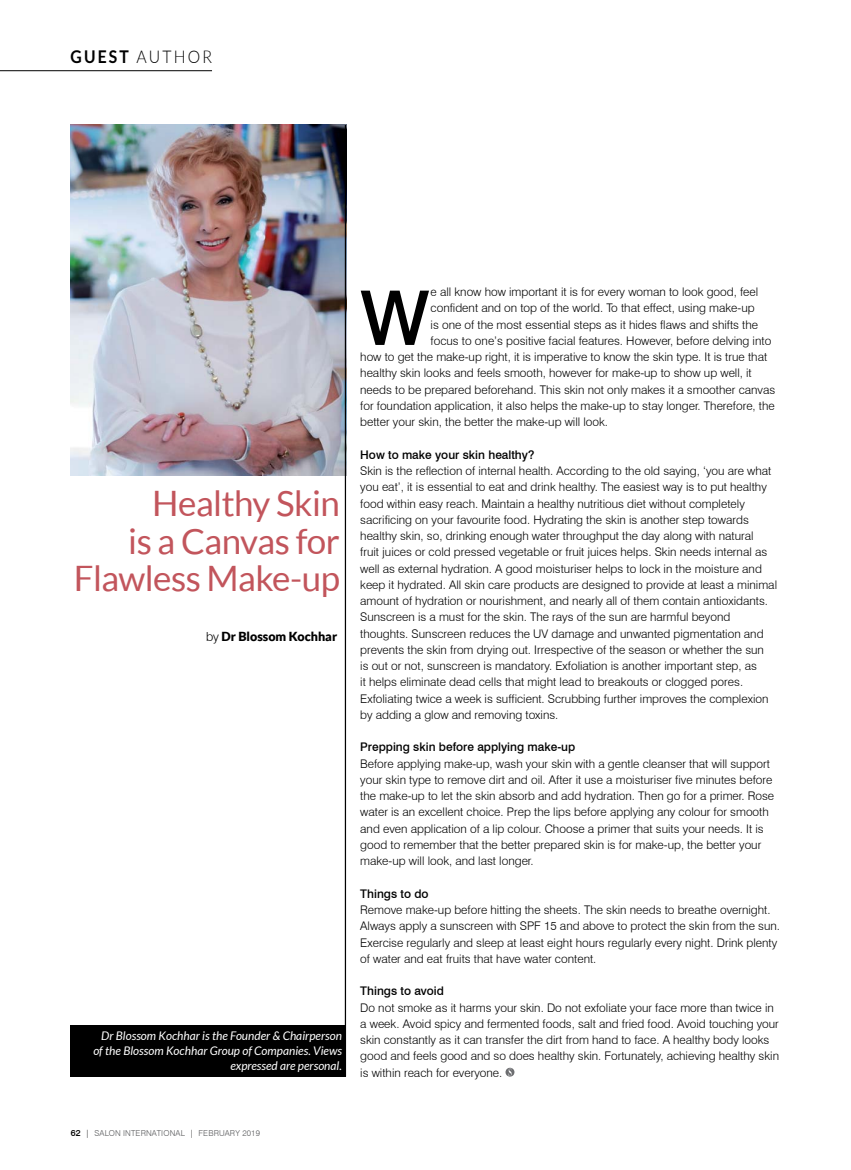
<style>
.page{position:relative;width:851px;height:1170px;background:#fff}
.page>*{position:absolute;margin:0;border:0;box-sizing:border-box;transform-origin:0 0}
.t1{font:500 75.5px "Swiss 721 BT";color:#000}
.t2{font:35px/37.5px "Lato";letter-spacing:-.015em;color:#c2555c;text-align:right}
.t3{font:300 17.5px "Lato";letter-spacing:.14em;color:#000;scale:.9 1}
.t4{font:900 12.5px "Lato";color:#000}
.t5{font:300 11.88px/16.2px "Swiss 721 BT";color:#000}
.t6{font:italic 11.88px/15px "Lato";color:#fff;text-align:right}
.t7{font:500 11.88px "Swiss 721 BT";color:#000}
.t8{font:300 8.12px "Swiss 721 BT";letter-spacing:.02em;color:#58595b}
.s1{font-weight:700}
.s2{font-family:"Swiss 721 BT";font-weight:300}
.s3{font-weight:500;font-size:8.75px;color:#000}
.s4{color:#000}
</style>
<div class="page">
<hr style="left:0;top:70px;width:212px;height:1px;background:#000">
<svg style="left:505px;top:1067px;width:9px;height:9px"></svg>
<img style="left:71px;top:125px;width:274px;height:350px">
<div style="left:71px;top:1025px;width:275px;height:51px;background:#000"></div>
<hr style="left:345px;top:125px;width:1px;height:951px;background:#000">
<h3 class="t3" style="left:70px;top:45px;width:159px"><span class="s1">GUEST</span> AUTHOR</h3>
<h2 class="t2" style="left:74px;top:484px;width:268px">Healthy Skin<br>is a Canvas for<br>Flawless Make-up</h2>
<p class="t4" style="left:206px;top:628px;width:133px"><span class="s2">by</span> Dr Blossom Kochhar</p>
<p class="t6" style="left:93px;top:1028px;width:250px">Dr Blossom Kochhar is the Founder &amp; Chairperson of the Blossom Kochhar Group of Companies. Views expressed are personal.</p>
<h1 class="t1" style="left:360px;top:272px;width:71px">W</h1>
<p class="t5" style="left:430px;top:284px;width:329px">e all know how important it is for every woman to look good, feel</p>
<p class="t5" style="left:430px;top:300px;width:325px">confident and on top of the world. To that effect, using make-up</p>
<p class="t5" style="left:430px;top:316px;width:329px">is one of the most essential steps as it hides flaws and shifts the</p>
<p class="t5" style="left:430px;top:332px;width:342px">focus to one’s positive facial features. However, before delving into</p>
<p class="t5" style="left:360px;top:349px;width:408px">how to get the make-up right, it is imperative to know the skin type. It is true that</p>
<p class="t5" style="left:360px;top:365px;width:393px">healthy skin looks and feels smooth, however for make-up to show up well, it</p>
<p class="t5" style="left:360px;top:381px;width:416px">needs to be prepared beforehand. This skin not only makes it a smoother canvas</p>
<p class="t5" style="left:360px;top:397px;width:416px">for foundation application, it also helps the make-up to stay longer. Therefore, the</p>
<p class="t5" style="left:360px;top:414px;width:249px">better your skin, the better the make-up will look.</p>
<p class="t7" style="left:360px;top:447px;width:176px">How to make your skin healthy?</p>
<p class="t5" style="left:360px;top:462px;width:418px">Skin is the reflection of internal health. According to the old saying, ‘you are what you eat’, it is essential to eat and drink healthy. The easiest way is to put healthy food within easy reach. Maintain a healthy nutritious diet without completely sacrificing on your favourite food. Hydrating the skin is another step towards healthy skin, so, drinking enough water throughput the day along with natural<br>fruit juices or cold pressed vegetable or fruit juices helps. Skin needs internal as well as external hydration. A good moisturiser helps to lock in the moisture and keep it hydrated. All skin care products are designed to provide at least a minimal amount of hydration or nourishment, and nearly all of them contain antioxidants.<br>Sunscreen is a must for the skin. The rays of the sun are harmful beyond thoughts. Sunscreen reduces the UV damage and unwanted pigmentation and prevents the skin from drying out. Irrespective of the season or whether the sun<br>is out or not, sunscreen is mandatory. Exfoliation is another important step, as<br>it helps eliminate dead cells that might lead to breakouts or clogged pores.<br>Exfoliating twice a week is sufficient. Scrubbing further improves the complexion by adding a glow and removing toxins.</p>
<p class="t7" style="left:360px;top:740px;width:216px">Prepping skin before applying make-up</p>
<p class="t5" style="left:360px;top:755px;width:415px">Before applying make-up, wash your skin with a gentle cleanser that will support your skin type to remove dirt and oil. After it use a moisturiser five minutes before the make-up to let the skin absorb and add hydration. Then go for a primer. Rose water is an excellent choice. Prep the lips before applying any colour for smooth and even application of a lip colour. Choose a primer that suits your needs. It is good to remember that the better prepared skin is for make-up, the better your make-up will look, and last longer.</p>
<p class="t7" style="left:360px;top:886px;width:70px">Things to do</p>
<p class="t5" style="left:360px;top:901px;width:421px">Remove make-up before hitting the sheets. The skin needs to breathe overnight.<br>Always apply a sunscreen with SPF 15 and above to protect the skin from the sun.<br>Exercise regularly and sleep at least eight hours regularly every night. Drink plenty of water and eat fruits that have water content.</p>
<p class="t7" style="left:360px;top:983px;width:85px">Things to avoid</p>
<p class="t5" style="left:360px;top:999px;width:420px">Do not smoke as it harms your skin. Do not exfoliate your face more than twice in a week. Avoid spicy and fermented foods, salt and fried food. Avoid touching your skin constantly as it can transfer the dirt from hand to face. A healthy body looks good and feels good and so does healthy skin. Fortunately, achieving healthy skin is within reach for everyone.</p>
<p class="t8" style="left:71px;top:1127px;width:191px"><span class="s3">62</span> <span class="s4">|</span> SALON INTERNATIONAL <span class="s4">|</span> FEBRUARY 2019</p>
</div>
